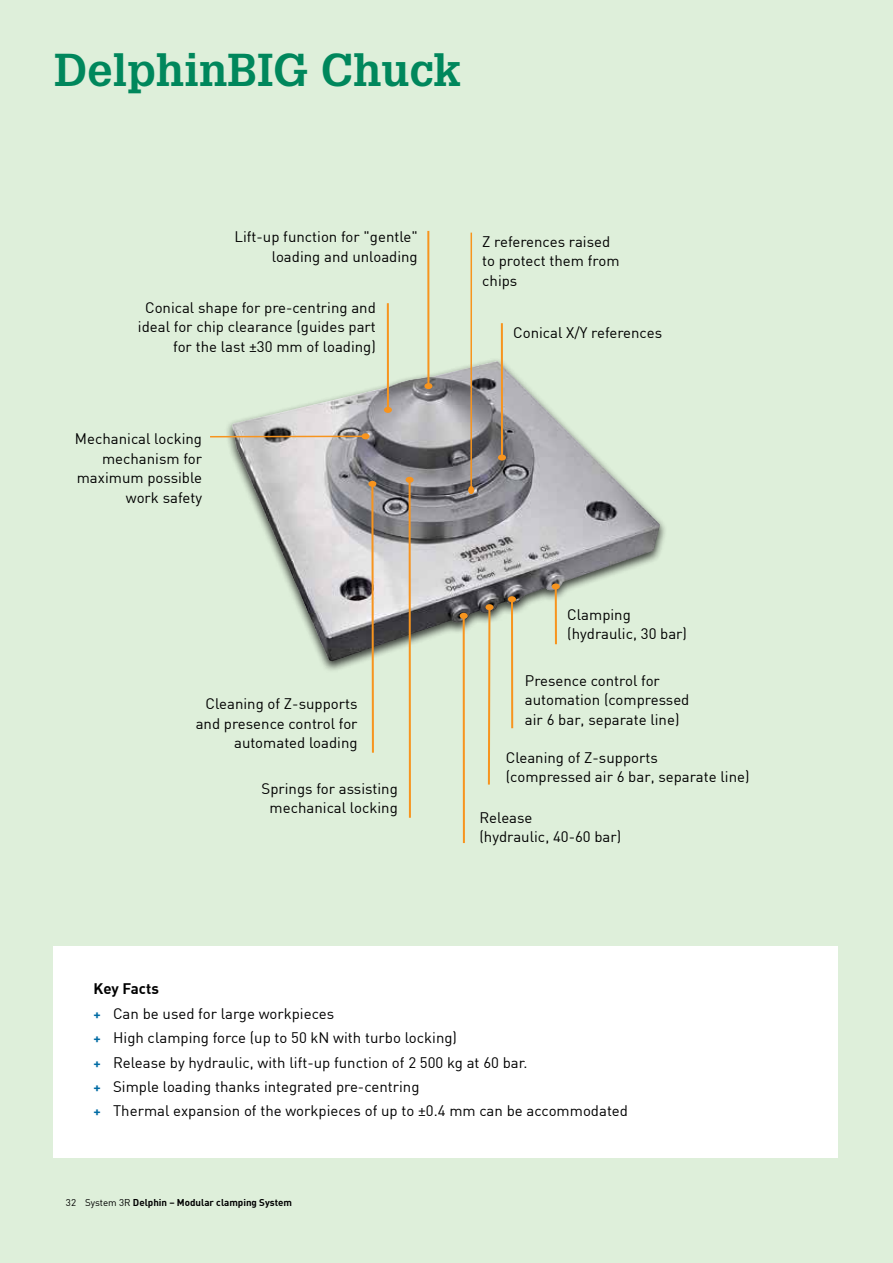
<style>
.page{position:relative;width:893px;height:1263px;background:#deefda}
.page>*{position:absolute;margin:0;border:0;box-sizing:border-box;transform-origin:0 0}
.t1{font:700 45px "Glypha LT Pro";color:#00875c}
.t2{font:15px/19.5px "DIN";color:#000}
.t3{font:700 9.75px "DIN";color:#000}
.s1{font-weight:700}
.s2{font-weight:700;font-size:13.5px;color:#006ba4}
.s3{font-weight:400}
</style>
<div class="page">
<img style="left:232px;top:361px;width:428px;height:301px">
<hr style="left:387px;top:303px;width:2px;height:107px;background:#f7941e">
<div style="left:384px;top:407px;width:8px;height:6px;background:#f7941e;border-radius:50%"></div>
<hr style="left:210px;top:435px;width:155px;height:3px;background:#f7941e">
<div style="left:361px;top:433px;width:8px;height:6px;background:#f7941e;border-radius:50%"></div>
<svg style="left:370px;top:486px;width:5px;height:267px"></svg>
<div style="left:368px;top:481px;width:8px;height:6px;background:#f7941e;border-radius:50%"></div>
<hr style="left:555px;top:586px;width:2px;height:58px;background:#f7941e">
<div style="left:552px;top:583px;width:8px;height:6px;background:#f7941e;border-radius:50%"></div>
<hr style="left:470px;top:233px;width:2px;height:257px;background:#f7941e">
<div style="left:468px;top:486px;width:6px;height:8px;background:#f7941e;border-radius:50%"></div>
<hr style="left:511px;top:599px;width:2px;height:129px;background:#f7941e">
<div style="left:508px;top:596px;width:8px;height:6px;background:#f7941e;border-radius:50%"></div>
<svg style="left:487px;top:610px;width:4px;height:175px"></svg>
<div style="left:485px;top:604px;width:8px;height:6px;background:#f7941e;border-radius:50%"></div>
<hr style="left:463px;top:616px;width:2px;height:227px;background:#f7941e">
<div style="left:460px;top:613px;width:8px;height:6px;background:#f7941e;border-radius:50%"></div>
<hr style="left:409px;top:480px;width:2px;height:338px;background:#f7941e">
<div style="left:406px;top:477px;width:8px;height:6px;background:#f7941e;border-radius:50%"></div>
<div style="left:53px;top:946px;width:785px;height:212px;background:#fff"></div>
<hr style="left:427px;top:231px;width:2px;height:155px;background:#f7941e">
<div style="left:424px;top:383px;width:8px;height:6px;background:#f7941e;border-radius:50%"></div>
<hr style="left:501px;top:323px;width:2px;height:134px;background:#f7941e">
<div style="left:498px;top:454px;width:8px;height:6px;background:#f7941e;border-radius:50%"></div>
<h1 class="t1" style="left:54px;top:42px;width:408px">DelphinBIG Chuck</h1>
<p class="t2" style="left:234px;top:227px;width:185px;text-align:right">Lift-up function for "gentle" loading and unloading</p>
<p class="t2" style="left:138px;top:297px;width:239px;text-align:right">Conical shape for pre-centring and ideal for chip clearance (guides part for the last ±30 mm of loading)</p>
<p class="t2" style="left:75px;top:429px;width:129px;text-align:right">Mechanical locking mechanism for maximum possible work safety</p>
<p class="t2" style="left:196px;top:694px;width:163px;text-align:right">Cleaning of Z-supports and presence control for automated loading</p>
<p class="t2" style="left:262px;top:778px;width:138px;text-align:center">Springs for assisting mechanical locking</p>
<p class="t2" style="left:482px;top:231px;width:139px">Z references raised to protect them from chips</p>
<p class="t2" style="left:513px;top:322px;width:150px">Conical X/Y references</p>
<p class="t2" style="left:567px;top:604px;width:121px">Clamping (hydraulic, 30 bar)</p>
<p class="t2" style="left:525px;top:670px;width:166px">Presence control for automation (compressed air 6 bar, separate line)</p>
<p class="t2" style="left:506px;top:747px;width:245px">Cleaning of Z-supports<br>(compressed air 6 bar, separate line)</p>
<p class="t2" style="left:479px;top:807px;width:143px">Release<br>(hydraulic, 40-60 bar)</p>
<p class="t2" style="left:94px;top:976px;width:536px;line-height:24.5px"><span class="s1">Key Facts<br></span><span class="s2">+</span> Can be used for large workpieces<br><span class="s2">+</span> High clamping force (up to 50 kN with turbo locking)<br><span class="s2">+</span> Release by hydraulic, with lift-up function of 2 500 kg at 60 bar.<br><span class="s2">+</span> Simple loading thanks integrated pre-centring<br><span class="s2">+</span> Thermal expansion of the workpieces of up to ±0.4 mm can be accommodated</p>
<p class="t3" style="left:66px;top:1196px;width:228px"><span class="s3">32 System 3R</span> Delphin – Modular clamping System</p>
</div>
